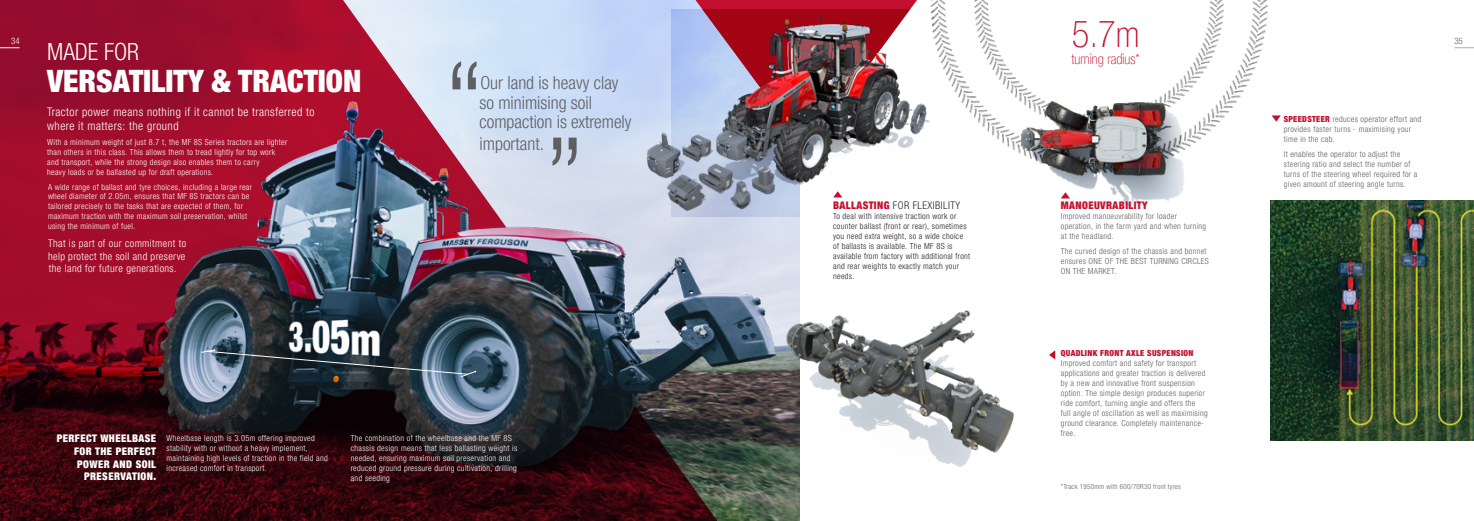
<style>
.page{position:relative;width:1474px;height:521px;background:#fff}
.page>*{position:absolute;margin:0;border:0;box-sizing:border-box;transform-origin:0 0}
.t1{font:300 condensed 116.81px "Helvetica Neue LTW1 G";color:#5f5f62}
._04_Header_BOLD_EXT{font:100 condensed 36.75px "Helvetica Neue LTW1 G";color:#c3102f}
._04_Header_BOLD_EXT-2{font:900 condensed 30.8px "Helvetica Neue LTW1 G";color:#fff}
._04_Header_BOLD_EXT-3{font:300 condensed 23.62px "Helvetica Neue LTW1 G";color:#fff}
.t2{font:300 condensed 17.85px/19.2px "Helvetica Neue LTW1 G";color:#5f5f62}
._04_Header_BOLD_EXT-4{font:100 condensed 14.44px "Helvetica Neue LTW1 G";color:#c3102f}
.t3{font:300 condensed 11.81px/14.2px "Helvetica Neue LTW1 G";letter-spacing:.04em;color:#fff}
.t4{font:300 condensed 10.5px/12.6px "Helvetica Neue LTW1 G";letter-spacing:.04em;color:#fff;text-align:justify}
.t5{font:900 condensed 10.5px/12.6px "Helvetica Neue LTW1 G";letter-spacing:.04em;color:#fff;text-align:right}
.t6{font:300 condensed 10.5px "Helvetica Neue LTW1 G";letter-spacing:.04em;color:#231f20}
.t7{font:900 condensed 10.5px "Helvetica Neue LTW1 G";letter-spacing:.04em;color:#c3102f}
.t8{font:300 condensed 8.75px "Helvetica Neue LTW1 G";color:#fff}
.t9{font:300 condensed 8.75px "Helvetica Neue LTW1 G";color:#5f5f62}
.t10{font:300 condensed 8.31px/10px "Helvetica Neue LTW1 G";letter-spacing:.04em;color:#fff}
.t11{font:300 condensed 8.31px/10px "Helvetica Neue LTW1 G";letter-spacing:.04em;color:#5f5f62}
.t12{font:300 condensed 8.31px/10px "Helvetica Neue LTW1 G";letter-spacing:.04em;color:#231f20}
.t13{font:300 condensed 7px "Helvetica Neue LTW1 G";letter-spacing:.04em;color:#5f5f62}
.s1{font-weight:900;color:#c3102f}
</style>
<div class="page">
<svg style="left:0;top:0;width:118px;height:521px;background:#7c0a21"></svg>
<img style="left:118px;top:0;width:682px;height:521px">
<img style="left:930px;top:0;width:351px;height:136px">
<img style="left:995px;top:0;width:225px;height:208px">
<svg style="left:695px;top:0;width:222px;height:10px;background:#c01633"></svg>
<img style="left:1270px;top:200px;width:203px;height:240px">
<svg style="left:201px;top:349px;width:275px;height:28px;background:#44545f"></svg>
<img style="left:640px;top:10px;width:293px;height:207px">
<img style="left:770px;top:284px;width:244px;height:187px">
<svg style="left:1049px;top:350px;width:6px;height:9px"></svg>
<svg style="left:1454px;top:48px;width:19px;height:1px"></svg>
<svg style="left:0;top:48px;width:20px;height:1px"></svg>
<svg style="left:833px;top:191px;width:9px;height:6px"></svg>
<svg style="left:1271px;top:115px;width:9px;height:7px"></svg>
<svg style="left:1060px;top:192px;width:10px;height:6px"></svg>
<p class="_04_Header_BOLD_EXT" style="left:1071px;top:13px;width:69px">5.7m</p>
<p class="_04_Header_BOLD_EXT-4" style="left:1071px;top:51px;width:70px">turning radius*</p>
<p class="t8" style="left:11px;top:36px;width:10px">34</p>
<p class="t9" style="left:1454px;top:35px;width:10px">35</p>
<p class="_04_Header_BOLD_EXT-3" style="left:47px;top:37px;width:93px">MADE FOR</p>
<p class="_04_Header_BOLD_EXT-2" style="left:47px;top:63px;width:316px">VERSATILITY &amp; TRACTION</p>
<p class="t1" style="left:444px;top:35px;width:43px">“</p>
<p class="t2" style="left:479px;top:73px;width:153px">Our land is heavy clay so minimising soil compaction is extremely</p>
<p class="t2" style="left:479px;top:134px;width:66px">important.</p>
<p class="t1" style="left:544px;top:112px;width:43px">”</p>
<p class="t3" style="left:47px;top:104px;width:269px">Tractor power means nothing if it cannot be transferred to where it matters: the ground</p>
<p class="t10" style="left:47px;top:137px;width:242px">With a minimum weight of just 8.7 t, the MF 8S Series tractors are lighter than others in this class. This allows them to tread lightly for top work and transport, while the strong design also enables them to carry<br>heavy loads or be ballasted up for draft operations.</p>
<p class="t10" style="left:48px;top:182px;width:206px">A wide range of ballast and tyre choices, including a large rear wheel diameter of 2.05m, ensures that MF 8S tractors can be tailored precisely to the tasks that are expected of them, for maximum traction with the maximum soil preservation, whilst using the minimum of fuel.</p>
<p class="t4" style="left:48px;top:237px;width:140px">That is part of our commitment to help protect the soil and preserve the land for future generations.</p>
<p class="t11" style="left:1283px;top:114px;width:139px"><span class="s1">SPEEDSTEER</span> reduces operator effort and provides faster turns - maximising your time in the cab.</p>
<p class="t11" style="left:1283px;top:149px;width:135px">It enables the operator to adjust the steering ratio and select the number of turns of the steering wheel required for a given amount of steering angle turns.</p>
<p class="t6" style="left:833px;top:199px;width:129px"><span class="s1">BALLASTING</span> FOR FLEXIBILITY</p>
<p class="t12" style="left:833px;top:211px;width:139px">To deal with intensive traction work or counter ballast (front or rear), sometimes you need extra weight, so a wide choice of ballasts is available. The MF 8S is available from factory with additional front and rear weights to exactly match your needs.</p>
<p class="t7" style="left:1060px;top:199px;width:88px">MANOEUVRABILITY</p>
<p class="t11" style="left:1060px;top:212px;width:147px">Improved manoeuvrability for loader operation, in the farm yard and when turning at the headland.</p>
<p class="t11" style="left:1060px;top:246px;width:150px">The curved design of the chassis and bonnet ensures ONE OF THE BEST TURNING CIRCLES<br>ON THE MARKET.</p>
<p class="t5" style="left:57px;top:432px;width:101px">PERFECT WHEELBASE<br>FOR THE PERFECT<br>POWER AND SOIL<br>PRESERVATION.</p>
<p class="t10" style="left:166px;top:433px;width:163px">Wheelbase length is 3.05m offering improved stability with or without a heavy implement, maintaining high levels of traction in the field and increased comfort in transport.</p>
<p class="t10" style="left:351px;top:433px;width:168px">The combination of the wheelbase and the MF 8S chassis design means that less ballasting weight is needed, ensuring maximum soil preservation and reduced ground pressure during cultivation, drilling and seeding</p>
<p class="t11" style="left:1060px;top:348px;width:148px"><span class="s1">QUADLINK FRONT AXLE SUSPENSION </span>Improved comfort and safety for transport applications and greater traction is delivered by a new and innovative front suspension option. The simple design produces superior ride comfort, turning angle and offers the<br>full angle of oscillation as well as maximising ground clearance. Completely maintenance&shy;free.</p>
<p class="t13" style="left:1060px;top:482px;width:122px">*Track 1950mm with 600/70R30 front tyres</p>
</div>
